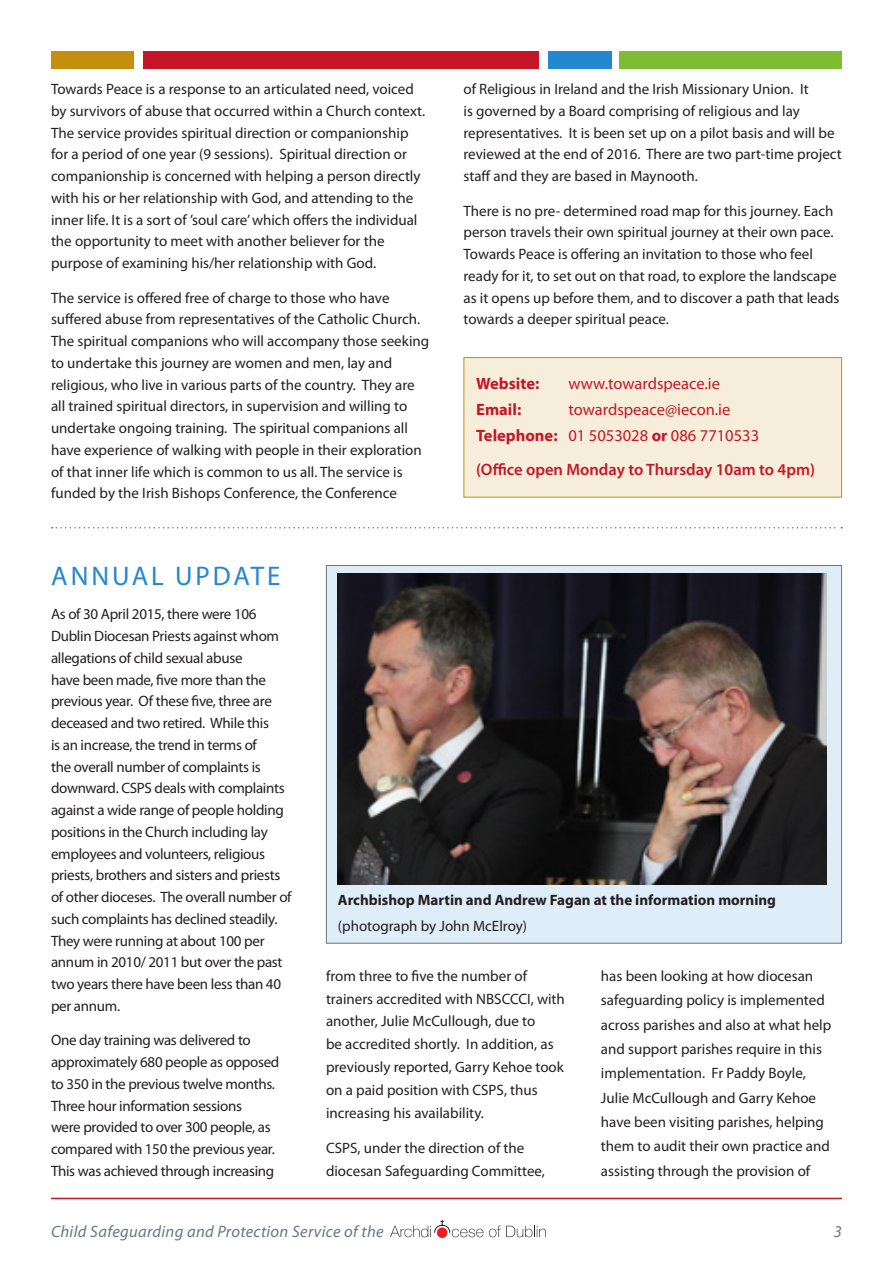
<style>
.page{position:relative;width:893px;height:1263px;background:#fff}
.page>*{position:absolute;margin:0;border:0;box-sizing:border-box;transform-origin:0 0}
.HEADING_1{font:27px "Myriad Pro";letter-spacing:.11em;color:#2388cf}
.BODY_COPY{font:16.5px "Myriad Pro";color:#c51627}
.BODY_COPY-2{font:italic 16.5px "Myriad Pro";letter-spacing:.02em;color:#637885}
.BODY_COPY-3{font:600 16.5px "Myriad Pro";color:#c51627}
.BODY_COPY-4{font:700 16.5px "Myriad Pro";color:#c51627}
.BODY_COPY-5{font:15px/21.8px "Myriad Pro";color:#231f20}
.BODY_COPY-6{font:15px/21.8px "Myriad Pro";letter-spacing:-.02em;color:#231f20}
.BODY_COPY-7{font:700 15px "Myriad Pro";color:#231f20}
.s1{font-weight:700}
</style>
<div class="page">
<div style="left:51px;top:51px;width:83px;height:17px;background:#c58e0f"></div>
<div style="left:548px;top:51px;width:64px;height:17px;background:#2388cf"></div>
<div style="left:620px;top:51px;width:222px;height:17px;background:#7ebc34"></div>
<div style="left:143px;top:51px;width:396px;height:17px;background:#c51627"></div>
<hr style="left:51px;top:1198px;width:791px;height:1px;background:#c51627">
<div style="left:463px;top:357px;width:379px;height:140px;background:#f6eedb;border:1px solid #c58e0f"></div>
<svg style="left:390px;top:1219px;width:93px;height:18px"></svg>
<svg style="left:489px;top:1225px;width:57px;height:12px"></svg>
<svg style="left:52px;top:527px;width:790px;height:1px"></svg>
<div style="left:326px;top:565px;width:516px;height:378px;background:#deedf8;border:1px solid #637885"></div>
<img style="left:338px;top:574px;width:489px;height:310px">
<p class="BODY_COPY-5" style="left:51px;top:78px;width:376px">Towards Peace is a response to an articulated need, voiced by survivors of abuse that occurred within a Church context.<br>The service provides spiritual direction or companionship for a period of one year (9 sessions). Spiritual direction or companionship is concerned with helping a person directly with his or her relationship with God, and attending to the inner life. It is a sort of ’soul care’ which offers the individual the opportunity to meet with another believer for the purpose of examining his/her relationship with God.</p>
<p class="BODY_COPY-5" style="left:51px;top:287px;width:380px">The service is offered free of charge to those who have suffered abuse from representatives of the Catholic Church.<br>The spiritual companions who will accompany those seeking to undertake this journey are women and men, lay and religious, who live in various parts of the country. They are all trained spiritual directors, in supervision and willing to undertake ongoing training. The spiritual companions all have experience of walking with people in their exploration of that inner life which is common to us all. The service is funded by the Irish Bishops Conference, the Conference</p>
<p class="BODY_COPY-5" style="left:463px;top:78px;width:380px">of Religious in Ireland and the Irish Missionary Union. It<br>is governed by a Board comprising of religious and lay representatives. It is been set up on a pilot basis and will be reviewed at the end of 2016. There are two part-time project staff and they are based in Maynooth.</p>
<p class="BODY_COPY-5" style="left:463px;top:200px;width:377px">There is no pre- determined road map for this journey. Each person travels their own spiritual journey at their own pace.<br>Towards Peace is offering an invitation to those who feel ready for it, to set out on that road, to explore the landscape as it opens up before them, and to discover a path that leads towards a deeper spiritual peace.</p>
<p class="BODY_COPY-4" style="left:476px;top:372px;width:65px">Website:</p>
<p class="BODY_COPY" style="left:568px;top:373px;width:153px">www.towardspeace.ie</p>
<p class="BODY_COPY-4" style="left:476px;top:398px;width:47px">Email:</p>
<p class="BODY_COPY" style="left:568px;top:399px;width:163px">towardspeace@iecon.ie</p>
<p class="BODY_COPY" style="left:476px;top:425px;width:284px"><span class="s1">Telephone:</span> 01 5053028 <span class="s1">or</span> 086 7710533</p>
<p class="BODY_COPY-3" style="left:476px;top:459px;width:340px">(Office open Monday to Thursday 10am to 4pm)</p>
<p class="HEADING_1" style="left:51px;top:559px;width:231px">ANNUAL UPDATE</p>
<p class="BODY_COPY-6" style="left:51px;top:603px;width:242px">As of 30 April 2015, there were 106<br>Dublin Diocesan Priests against whom allegations of child sexual abuse<br>have been made, five more than the previous year. Of these five, three are deceased and two retired. While this<br>is an increase, the trend in terms of<br>the overall number of complaints is downward. CSPS deals with complaints against a wide range of people holding positions in the Church including lay employees and volunteers, religious priests, brothers and sisters and priests of other dioceses. The overall number of such complaints has declined steadily.<br>They were running at about 100 per annum in 2010/ 2011 but over the past two years there have been less than 40 per annum.</p>
<p class="BODY_COPY-6" style="left:51px;top:1029px;width:230px">One day training was delivered to approximately 680 people as opposed to 350 in the previous twelve months.<br>Three hour information sessions<br>were provided to over 300 people, as compared with 150 the previous year.<br>This was achieved through increasing</p>
<p class="BODY_COPY-7" style="left:338px;top:890px;width:440px">Archbishop Martin and Andrew Fagan at the information morning</p>
<p class="BODY_COPY-5" style="left:338px;top:915px;width:191px">(photograph by John McElroy)</p>
<p class="BODY_COPY-5" style="left:326px;top:964px;width:240px;line-height:22.8px">from three to five the number of trainers accredited with NBSCCCI, with another, Julie McCullough, due to<br>be accredited shortly. In addition, as previously reported, Garry Kehoe took on a paid position with CSPS, thus increasing his availability.</p>
<p class="BODY_COPY-5" style="left:326px;top:1136px;width:220px;line-height:22.8px">CSPS, under the direction of the diocesan Safeguarding Committee,</p>
<p class="BODY_COPY-5" style="left:601px;top:963px;width:232px;line-height:24.3px">has been looking at how diocesan safeguarding policy is implemented across parishes and also at what help and support parishes require in this implementation. Fr Paddy Boyle, Julie McCullough and Garry Kehoe have been visiting parishes, helping them to audit their own practice and assisting through the provision of</p>
<p class="BODY_COPY-2" style="left:51px;top:1221px;width:334px">Child Safeguarding and Protection Service of the</p>
<p class="BODY_COPY-2" style="left:834px;top:1221px;width:10px">3</p>
</div>
